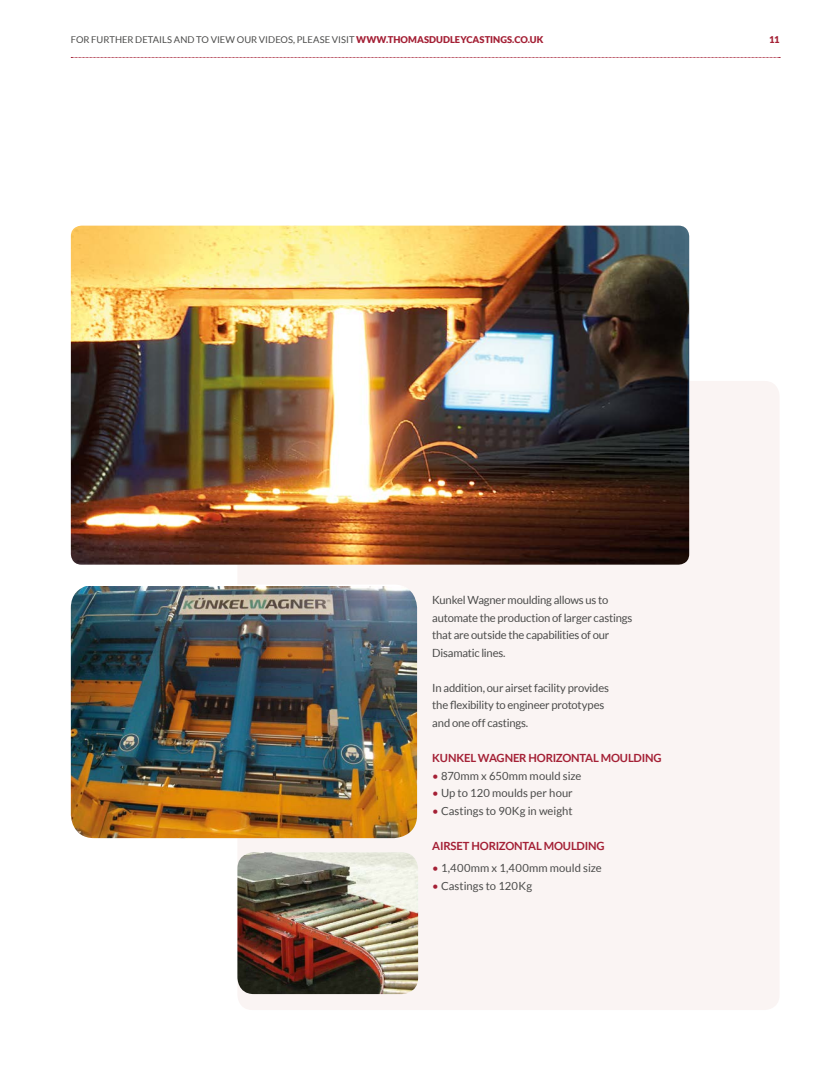
<style>
.page{position:relative;width:815px;height:1088px;background:#fff}
.page>*{position:absolute;margin:0;border:0;box-sizing:border-box;transform-origin:0 0}
.t1{font:11.25px/17.5px "Lato";letter-spacing:-.015em;color:#4a4a49}
.t2{font:11.25px "Lato";letter-spacing:.005em;color:#4a4a49}
.t3{font:700 11.25px "Lato";letter-spacing:-.015em;color:#a42035}
.t4{font:11.25px "Lato";letter-spacing:.01em;color:#4a4a49}
.t5{font:9.38px "Lato";letter-spacing:.005em;color:#4a4a49}
.t6{font:900 9.38px "Lato";color:#a42035}
.s1{font-weight:900;color:#a42035}
.s2{color:#a42035}
</style>
<div class="page">
<svg style="left:71px;top:57px;width:709px;height:1px"></svg>
<div style="left:237px;top:381px;width:543px;height:629px;background:#faf4f3;border-radius:15px"></div>
<img style="left:71px;top:226px;width:618px;height:339px">
<img style="left:71px;top:586px;width:346px;height:252px">
<img style="left:237px;top:852px;width:181px;height:142px">
<p class="t5" style="left:71px;top:34px;width:474px">FOR FURTHER DETAILS AND TO VIEW OUR VIDEOS, PLEASE VISIT <span class="s1">WWW.THOMASDUDLEYCASTINGS.CO.UK</span></p>
<p class="t6" style="left:769px;top:34px;width:12px">11</p>
<p class="t1" style="left:432px;top:591px;width:202px">Kunkel Wagner moulding allows us to automate the production of larger castings that are outside the capabilities of our Disamatic lines.</p>
<p class="t1" style="left:432px;top:679px;width:178px">In addition, our airset facility provides the flexibility to engineer prototypes and one off castings.</p>
<p class="t3" style="left:432px;top:751px;width:231px">KUNKEL WAGNER HORIZONTAL MOULDING</p>
<p class="t2" style="left:432px;top:769px;width:151px"><span class="s2">•</span> 870mm x 650mm mould size</p>
<p class="t2" style="left:432px;top:787px;width:142px"><span class="s2">•</span> Up to 120 moulds per hour</p>
<p class="t2" style="left:432px;top:804px;width:142px"><span class="s2">•</span> Castings to 90Kg in weight</p>
<p class="t3" style="left:432px;top:839px;width:174px">AIRSET HORIZONTAL MOULDING</p>
<p class="t4" style="left:432px;top:862px;width:171px"><span class="s2">•</span> 1,400mm x 1,400mm mould size</p>
<p class="t2" style="left:432px;top:879px;width:101px"><span class="s2">•</span> Castings to 120Kg</p>
</div>
